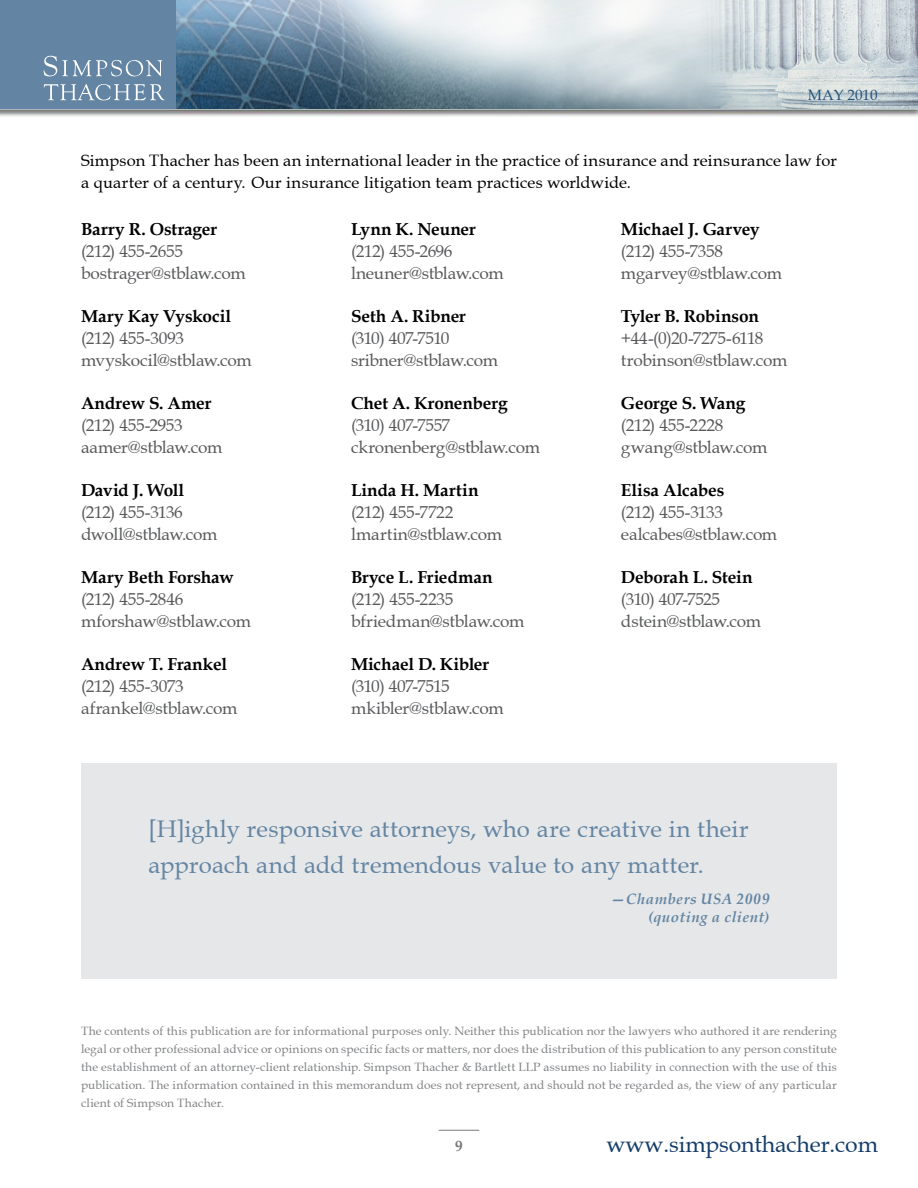
<style>
.page{position:relative;width:918px;height:1188px;background:#fff}
.page>*{position:absolute;margin:0;border:0;box-sizing:border-box;transform-origin:0 0}
.t1{font:24px/36px "Book Antiqua";letter-spacing:.005em;color:#6385a3}
.t2{font:22.95px "Book Antiqua";letter-spacing:-.005em;color:#153e6a}
.t3{font:17.25px/21.8px "Book Antiqua";letter-spacing:-.02em;color:#58595b}
.t4{font:700 17.25px "Book Antiqua";letter-spacing:-.005em;color:#000}
.t5{font:16.5px/22.4px "Book Antiqua";letter-spacing:.01em;color:#000}
.t6{font:italic 700 15px/18px "Book Antiqua";letter-spacing:.035em;color:#6385a3;text-align:right}
.t7{font:15px "Book Antiqua";color:#21507b}
.t8{font:700 15px "Book Antiqua";color:#77787b}
.t9{font:12px/18px "Book Antiqua";letter-spacing:.015em;color:#808285;text-align:justify}
</style>
<div class="page">
<img style="left:177px;top:0;width:741px;height:109px">
<div style="left:0;top:0;width:176px;height:109px;background:#6385a3"></div>
<svg style="left:44px;top:56px;width:118px;height:20px"></svg>
<svg style="left:44px;top:84px;width:121px;height:16px"></svg>
<hr style="left:439px;top:1130px;width:40px;height:1px;background:#77787b">
<div style="left:81px;top:763px;width:756px;height:216px;background:#e6e7e8"></div>
<p class="t7" style="left:808px;top:86px;width:71px">MAY 2010</p>
<p class="t5" style="left:81px;top:149px;width:757px">Simpson Thacher has been an international leader in the practice of insurance and reinsurance law for a quarter of a century. Our insurance litigation team practices worldwide.</p>
<p class="t4" style="left:81px;top:218px;width:138px">Barry R. Ostrager</p>
<p class="t3" style="left:81px;top:240px;width:166px">(212) 455-2655 bostrager@stblaw.com</p>
<p class="t4" style="left:81px;top:305px;width:152px">Mary Kay Vyskocil</p>
<p class="t3" style="left:81px;top:327px;width:172px">(212) 455-3093 mvyskocil@stblaw.com</p>
<p class="t4" style="left:81px;top:392px;width:132px">Andrew S. Amer</p>
<p class="t3" style="left:81px;top:414px;width:143px">(212) 455-2953 aamer@stblaw.com</p>
<p class="t4" style="left:81px;top:479px;width:105px">David J. Woll</p>
<p class="t3" style="left:81px;top:501px;width:138px">(212) 455-3136 dwoll@stblaw.com</p>
<p class="t4" style="left:81px;top:566px;width:154px">Mary Beth Forshaw</p>
<p class="t3" style="left:81px;top:588px;width:172px">(212) 455-2846 mforshaw@stblaw.com</p>
<p class="t4" style="left:81px;top:653px;width:148px">Andrew T. Frankel</p>
<p class="t3" style="left:81px;top:675px;width:158px">(212) 455-3073 afrankel@stblaw.com</p>
<p class="t4" style="left:351px;top:218px;width:126px">Lynn K. Neuner</p>
<p class="t3" style="left:351px;top:240px;width:154px">(212) 455-2696 lneuner@stblaw.com</p>
<p class="t4" style="left:351px;top:305px;width:117px">Seth A. Ribner</p>
<p class="t3" style="left:351px;top:327px;width:149px">(310) 407-7510 sribner@stblaw.com</p>
<p class="t4" style="left:351px;top:392px;width:158px">Chet A. Kronenberg</p>
<p class="t3" style="left:351px;top:414px;width:190px">(310) 407-7557 ckronenberg@stblaw.com</p>
<p class="t4" style="left:351px;top:479px;width:129px">Linda H. Martin</p>
<p class="t3" style="left:351px;top:501px;width:153px">(212) 455-7722 lmartin@stblaw.com</p>
<p class="t4" style="left:351px;top:566px;width:143px">Bryce L. Friedman</p>
<p class="t3" style="left:351px;top:588px;width:175px">(212) 455-2235 bfriedman@stblaw.com</p>
<p class="t4" style="left:351px;top:653px;width:140px">Michael D. Kibler</p>
<p class="t3" style="left:351px;top:675px;width:154px">(310) 407-7515 mkibler@stblaw.com</p>
<p class="t4" style="left:621px;top:218px;width:140px">Michael J. Garvey</p>
<p class="t3" style="left:621px;top:240px;width:163px">(212) 455-7358 mgarvey@stblaw.com</p>
<p class="t4" style="left:621px;top:305px;width:139px">Tyler B. Robinson</p>
<p class="t3" style="left:621px;top:327px;width:168px">+44-(0)20-7275-6118 trobinson@stblaw.com</p>
<p class="t4" style="left:621px;top:392px;width:126px">George S. Wang</p>
<p class="t3" style="left:621px;top:414px;width:148px">(212) 455-2228 gwang@stblaw.com</p>
<p class="t4" style="left:621px;top:479px;width:105px">Elisa Alcabes</p>
<p class="t3" style="left:621px;top:501px;width:158px">(212) 455-3133 ealcabes@stblaw.com</p>
<p class="t4" style="left:621px;top:566px;width:133px">Deborah L. Stein</p>
<p class="t3" style="left:621px;top:588px;width:142px">(310) 407-7525 dstein@stblaw.com</p>
<h1 class="t1" style="left:148px;top:811px;width:602px">[H]ighly responsive attorneys, who are creative in their approach and add tremendous value to any matter.</h1>
<p class="t6" style="left:611px;top:890px;width:160px">—Chambers USA 2009 (quoting a client)</p>
<p class="t9" style="left:81px;top:1022px;width:758px">The contents of this publication are for informational purposes only. Neither this publication nor the lawyers who authored it are rendering legal or other professional advice or opinions on specific facts or matters, nor does the distribution of this publication to any person constitute the establishment of an attorney-client relationship. Simpson Thacher &amp; Bartlett LLP assumes no liability in connection with the use of this publication. The information contained in this memorandum does not represent, and should not be regarded as, the view of any particular client of Simpson Thacher.</p>
<p class="t8" style="left:455px;top:1136px;width:9px">9</p>
<h2 class="t2" style="left:607px;top:1130px;width:273px">www.simpsonthacher.com</h2>
</div>
